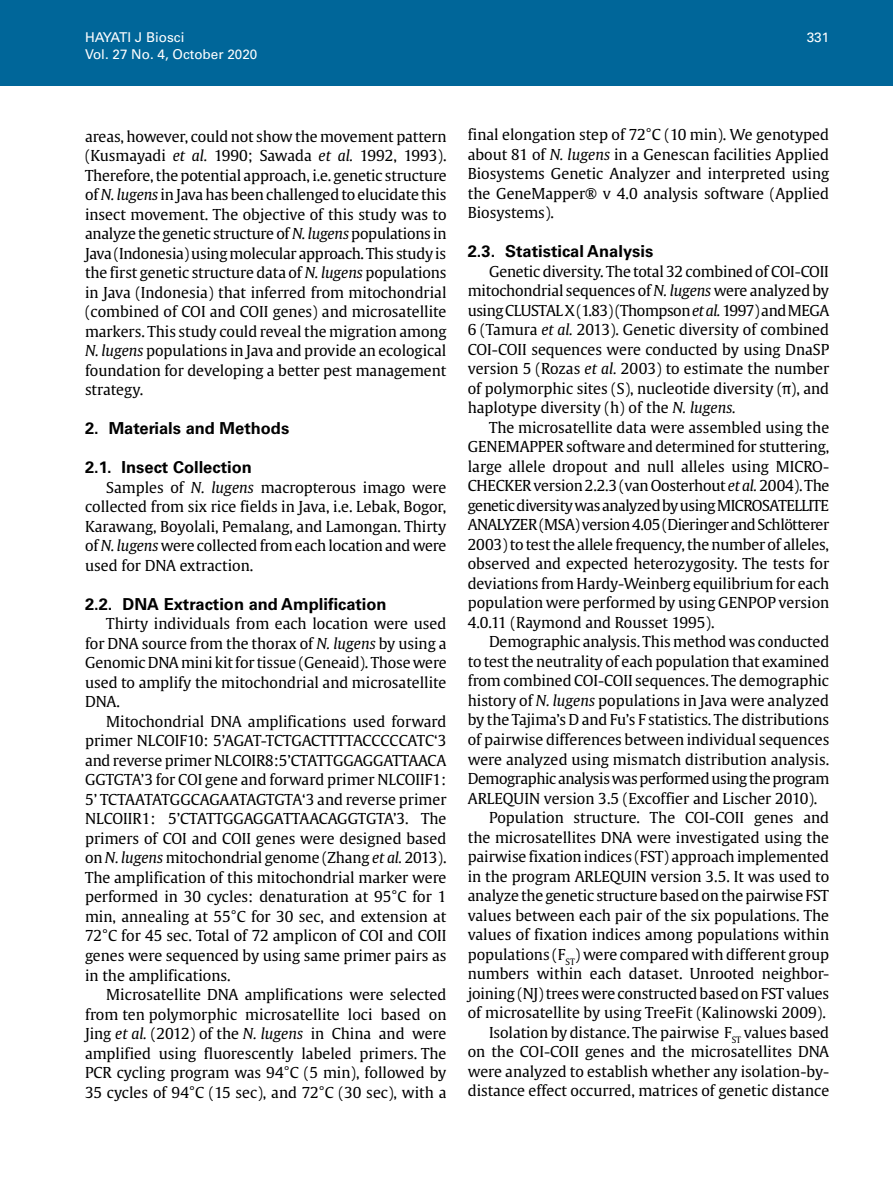
<style>
.page{position:relative;width:893px;height:1191px;background:#fff}
.page>*{position:absolute;margin:0;border:0;box-sizing:border-box;transform-origin:0 0}
.t1{font:700 16.5px "Univers LT Std";color:#000}
.t2{font:15px/19.5px "Gulliver";color:#000;text-align:justify}
.t3{font:15px "Gulliver";letter-spacing:-.025em;color:#000}
.t4{font:13.5px "Univers LT Std";color:#fff}
.s1{font-style:italic}
</style>
<div class="page">
<div style="left:0;top:0;width:893px;height:85px;background:#069"></div>
<p class="t4" style="left:85px;top:30px;width:101px">HAYATI J Biosci</p>
<p class="t4" style="left:807px;top:30px;width:24px">331</p>
<p class="t4" style="left:85px;top:46px;width:174px">Vol. 27 No. 4, October 2020</p>
<p class="t2" style="left:85px;top:126px;width:363px">areas, however, could not show the movement pattern (Kusmayadi <span class="s1">et al.</span> 1990; Sawada <span class="s1">et al.</span> 1992, 1993).<br>Therefore, the potential approach, i.e. genetic structure of <span class="s1">N. lugens</span> in Java has been challenged to elucidate this insect movement. The objective of this study was to analyze the genetic structure of <span class="s1">N. lugens</span> populations in Java (Indonesia) using molecular approach. This study is the first genetic structure data of <span class="s1">N. lugens</span> populations in Java (Indonesia) that inferred from mitochondrial (combined of COI and COII genes) and microsatellite markers. This study could reveal the migration among <span class="s1">N. lugens</span> populations in Java and provide an ecological foundation for developing a better pest management strategy.</p>
<p class="t1" style="left:85px;top:419px;width:206px">2. Materials and Methods</p>
<p class="t1" style="left:85px;top:458px;width:168px">2.1. Insect Collection</p>
<p class="t2" style="left:85px;top:477px;width:363px;text-indent:21px">Samples of <span class="s1">N. lugens</span> macropterous imago were collected from six rice fields in Java, i.e. Lebak, Bogor, Karawang, Boyolali, Pemalang, and Lamongan. Thirty of <span class="s1">N. lugens</span> were collected from each location and were used for DNA extraction.</p>
<p class="t1" style="left:85px;top:594px;width:303px">2.2. DNA Extraction and Amplification</p>
<p class="t2" style="left:85px;top:614px;width:363px;text-indent:21px">Thirty individuals from each location were used for DNA source from the thorax of <span class="s1">N. lugens</span> by using a Genomic DNA mini kit for tissue (Geneaid). Those were used to amplify the mitochondrial and microsatellite DNA.</p>
<p class="t2" style="left:85px;top:711px;width:363px;text-indent:21px">Mitochondrial DNA amplifications used forward primer NLCOIF10: 5’AGAT-TCTGACTTTTACCCCCATC‘3 and reverse primer NLCOIR8:5’CTATTGGAGGATTAACA GGTGTA’3 for COI gene and forward primer NLCOIIF1:<br>5’ TCTAATATGGCAGAATAGTGTA‘3 and reverse primer NLCOIIR1: 5’CTATTGGAGGATTAACAGGTGTA’3. The primers of COI and COII genes were designed based on <span class="s1">N. lugens</span> mitochondrial genome (Zhang <span class="s1">et al.</span> 2013).<br>The amplification of this mitochondrial marker were performed in 30 cycles: denaturation at 95°C for 1 min, annealing at 55°C for 30 sec, and extension at 72°C for 45 sec. Total of 72 amplicon of COI and COII genes were sequenced by using same primer pairs as in the amplifications.</p>
<p class="t2" style="left:85px;top:984px;width:363px;text-indent:21px">Microsatellite DNA amplifications were selected from ten polymorphic microsatellite loci based on Jing <span class="s1">et al.</span> (2012) of the <span class="s1">N. lugens</span> in China and were amplified using fluorescently labeled primers. The PCR cycling program was 94°C (5 min), followed by 35 cycles of 94°C (15 sec), and 72°C (30 sec), with a</p>
<p class="t2" style="left:468px;top:125px;width:363px">final elongation step of 72°C (10 min). We genotyped about 81 of <span class="s1">N. lugens</span> in a Genescan facilities Applied Biosystems Genetic Analyzer and interpreted using the GeneMapper® v 4.0 analysis software (Applied Biosystems).</p>
<p class="t1" style="left:468px;top:242px;width:187px">2.3. Statistical Analysis</p>
<p class="t2" style="left:468px;top:261px;width:363px;text-indent:21px">Genetic diversity. The total 32 combined of COI-COII mitochondrial sequences of <span class="s1">N. lugens</span> were analyzed by using CLUSTAL X (1.83) (Thompson <span class="s1">et al.</span> 1997) and MEGA 6 (Tamura <span class="s1">et al.</span> 2013). Genetic diversity of combined COI-COII sequences were conducted by using DnaSP version 5 (Rozas <span class="s1">et al.</span> 2003) to estimate the number of polymorphic sites (S), nucleotide diversity (π), and haplotype diversity (h) of the <span class="s1">N. lugens.</span></p>
<p class="t2" style="left:468px;top:417px;width:363px;text-indent:21px">The microsatellite data were assembled using the GENEMAPPER software and determined for stuttering, large allele dropout and null alleles using MICRO-CHECKER version 2.2.3 (van Oosterhout <span class="s1">et al.</span> 2004). The genetic diversity was analyzed by using MICROSATELLITE ANALYZER (MSA) version 4.05 (Dieringer and Schlötterer 2003) to test the allele frequency, the number of alleles, observed and expected heterozygosity. The tests for deviations from Hardy-Weinberg equilibrium for each population were performed by using GENPOP version 4.0.11 (Raymond and Rousset 1995).</p>
<p class="t2" style="left:489px;top:632px;width:342px">Demographic analysis. This method was conducted</p>
<p class="t2" style="left:468px;top:651px;width:363px">to test the neutrality of each population that examined</p>
<p class="t2" style="left:468px;top:671px;width:363px">from combined COI-COII sequences. The demographic</p>
<p class="t2" style="left:468px;top:690px;width:363px">history of <span class="s1">N. lugens</span> populations in Java were analyzed</p>
<p class="t2" style="left:468px;top:710px;width:363px">by the Tajima’s D and Fu’s F statistics. The distributions</p>
<p class="t2" style="left:468px;top:729px;width:363px">of pairwise differences between individual sequences</p>
<p class="t2" style="left:468px;top:749px;width:363px">were analyzed using mismatch distribution analysis.</p>
<p class="t3" style="left:468px;top:769px;width:363px">Demographic analysis was performed using the program</p>
<p class="t2" style="left:468px;top:788px;width:351px">ARLEQUIN version 3.5 (Excoffier and Lischer 2010).</p>
<p class="t2" style="left:489px;top:807px;width:342px">Population structure. The COI-COII genes and</p>
<p class="t2" style="left:468px;top:827px;width:363px">the microsatellites DNA were investigated using the</p>
<p class="t2" style="left:468px;top:846px;width:363px">pairwise fixation indices (FST) approach implemented</p>
<p class="t2" style="left:468px;top:866px;width:363px">in the program ARLEQUIN version 3.5. It was used to</p>
<p class="t2" style="left:468px;top:885px;width:363px">analyze the genetic structure based on the pairwise FST</p>
<p class="t2" style="left:468px;top:905px;width:363px">values between each pair of the six populations. The</p>
<p class="t2" style="left:468px;top:924px;width:363px">values of fixation indices among populations within</p>
<p class="t2" style="left:468px;top:944px;width:363px">populations (F<sub>ST</sub>) were compared with different group</p>
<p class="t2" style="left:468px;top:963px;width:363px">numbers within each dataset. Unrooted neighbor-</p>
<p class="t2" style="left:468px;top:983px;width:363px">joining (NJ) trees were constructed based on FST values</p>
<p class="t2" style="left:468px;top:1002px;width:360px">of microsatellite by using TreeFit (Kalinowski 2009).</p>
<p class="t2" style="left:489px;top:1022px;width:342px">Isolation by distance. The pairwise F<sub>ST</sub> values based</p>
<p class="t2" style="left:468px;top:1041px;width:363px">on the COI-COII genes and the microsatellites DNA</p>
<p class="t2" style="left:468px;top:1061px;width:363px">were analyzed to establish whether any isolation-by-</p>
<p class="t2" style="left:468px;top:1080px;width:363px">distance effect occurred, matrices of genetic distance</p>
</div>
